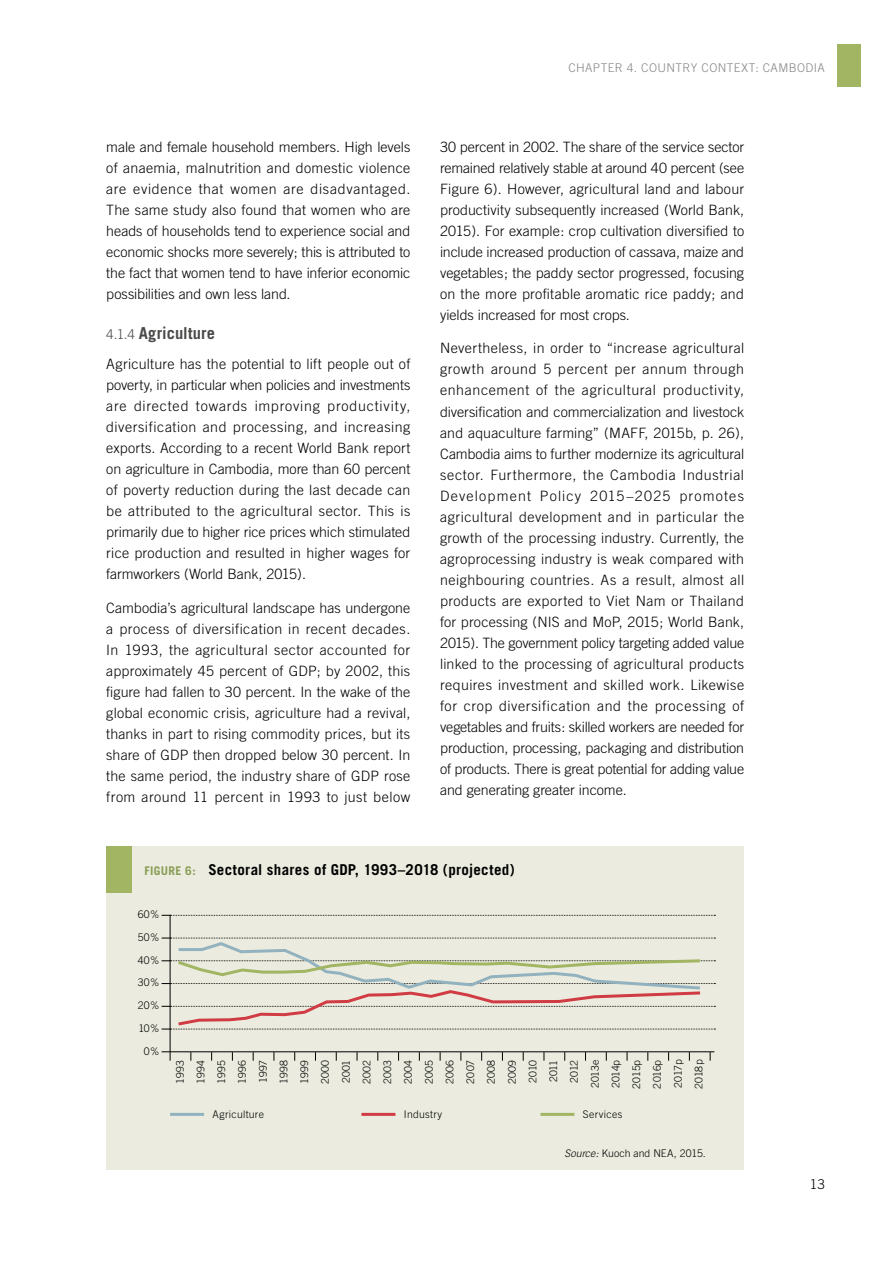
<style>
.page{position:relative;width:893px;height:1263px;background:#fff}
.page>*{position:absolute;margin:0;border:0;box-sizing:border-box;transform-origin:0 0}
.t1{font:700 16.5px "Trade Gothic";letter-spacing:.01em;color:#4a4a49}
.t2{font:700 15px "Trade Gothic";letter-spacing:.02em;color:#000}
.t3{font:300 14.25px/21px "Trade Gothic";color:#000;text-align:justify}
.t4{font:300 13.5px "Trade Gothic";color:#000}
.t5{font:300 12px "Trade Gothic";letter-spacing:.035em;color:#878787}
.t6{font:300 10.5px/20.7px "Trade Gothic";letter-spacing:.025em;color:#000;text-align:center}
.t7{font:300 10.5px "Trade Gothic";color:#000}
.s1{font-weight:300;font-size:13.5px}
.s2{font-size:12px;color:#899c55}
.s3{font-style:italic}
</style>
<div class="page">
<div style="left:838px;top:45px;width:23px;height:42px;background:#a1b562"></div>
<div style="left:106px;top:846px;width:638px;height:323px;background:#ebecdf"></div>
<div style="left:106px;top:846px;width:26px;height:47px;background:#a1b562"></div>
<hr style="left:170px;top:915px;width:1px;height:146px;background:#000">
<hr style="left:170px;top:1051px;width:544px;height:1px;background:#000">
<svg style="left:162px;top:915px;width:553px;height:1px"></svg>
<svg style="left:162px;top:938px;width:553px;height:92px"></svg>
<hr style="left:170px;top:1113px;width:34px;height:3px;background:#93b2bf">
<hr style="left:361px;top:1113px;width:34px;height:3px;background:#d13b43">
<hr style="left:540px;top:1113px;width:34px;height:3px;background:#a1b562">
<p class="t3" style="left:106px;top:136px;width:306px">male and female household members. High levels of anaemia, malnutrition and domestic violence are evidence that women are disadvantaged.<br>The same study also found that women who are heads of households tend to experience social and economic shocks more severely; this is attributed to the fact that women tend to have inferior economic possibilities and own less land.</p>
<p class="t1" style="left:106px;top:323px;width:110px"><span class="s1">4.1.4</span> Agriculture</p>
<p class="t3" style="left:106px;top:353px;width:306px">Agriculture has the potential to lift people out of poverty, in particular when policies and investments are directed towards improving productivity, diversification and processing, and increasing exports. According to a recent World Bank report on agriculture in Cambodia, more than 60 percent of poverty reduction during the last decade can be attributed to the agricultural sector. This is primarily due to higher rice prices which stimulated rice production and resulted in higher wages for farmworkers (World Bank, 2015).</p>
<p class="t3" style="left:106px;top:597px;width:306px">Cambodia’s agricultural landscape has undergone a process of diversification in recent decades.<br>In 1993, the agricultural sector accounted for approximately 45 percent of GDP; by 2002, this figure had fallen to 30 percent. In the wake of the global economic crisis, agriculture had a revival, thanks in part to rising commodity prices, but its share of GDP then dropped below 30 percent. In the same period, the industry share of GDP rose from around 11 percent in 1993 to just below</p>
<p class="t5" style="left:568px;top:61px;width:258px">CHAPTER 4. COUNTRY CONTEXT: CAMBODIA</p>
<p class="t3" style="left:440px;top:136px;width:306px">30 percent in 2002. The share of the service sector remained relatively stable at around 40 percent (see Figure 6). However, agricultural land and labour productivity subsequently increased (World Bank, 2015). For example: crop cultivation diversified to include increased production of cassava, maize and vegetables; the paddy sector progressed, focusing on the more profitable aromatic rice paddy; and yields increased for most crops.</p>
<p class="t3" style="left:440px;top:338px;width:306px">Nevertheless, in order to “increase agricultural growth around 5 percent per annum through enhancement of the agricultural productivity, diversification and commercialization and livestock and aquaculture farming” (MAFF, 2015b, p. 26), Cambodia aims to further modernize its agricultural sector. Furthermore, the Cambodia Industrial Development Policy 2015–2025 promotes agricultural development and in particular the growth of the processing industry. Currently, the agroprocessing industry is weak compared with neighbouring countries. As a result, almost all products are exported to Viet Nam or Thailand for processing (NIS and MoP, 2015; World Bank, 2015). The government policy targeting added value linked to the processing of agricultural products requires investment and skilled work. Likewise for crop diversification and the processing of vegetables and fruits: skilled workers are needed for production, processing, packaging and distribution of products. There is great potential for adding value and generating greater income.</p>
<p class="t2" style="left:145px;top:860px;width:372px"><span class="s2">FIGURE 6:</span> Sectoral shares of GDP, 1993–2018 (projected)</p>
<p class="t6" style="left:138px;top:903px;width:23px;line-height:22.6px">60%<br>50%<br>40%<br>30%<br>20%<br>10%<br>0%</p>
<p class="t6" style="left:169px;top:1089px;width:31px;text-align:right;rotate:-90deg">1993<br>1994<br>1995<br>1996<br>1997<br>1998<br>1999<br>2000<br>2001<br>2002<br>2003<br>2004<br>2005<br>2006<br>2007<br>2008<br>2009<br>2010<br>2011<br>2012<br>2013e<br>2014p<br>2015p<br>2016p<br>2017p<br>2018p</p>
<p class="t6" style="left:213px;top:1104px;width:53px">Agriculture</p>
<p class="t6" style="left:404px;top:1104px;width:40px">Industry</p>
<p class="t6" style="left:583px;top:1104px;width:41px">Services</p>
<p class="t7" style="left:565px;top:1147px;width:143px"><span class="s3">Source:</span> Kuoch and NEA, 2015.</p>
<p class="t4" style="left:810px;top:1176px;width:17px">13</p>
</div>
